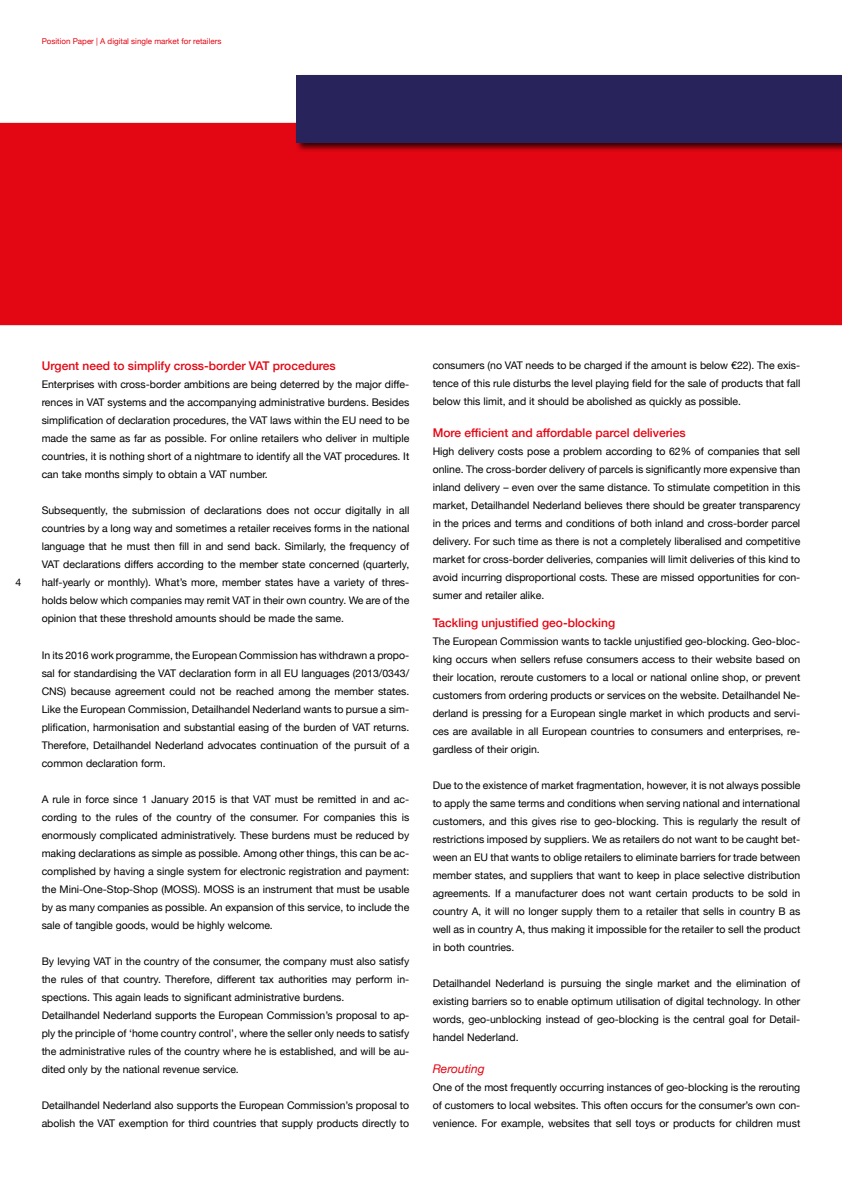
<style>
.page{position:relative;width:842px;height:1191px;background:#fff}
.page>*{position:absolute;margin:0;border:0;box-sizing:border-box;transform-origin:0 0}
.t1{font:500 12px "Helvetica Neue";color:#e30613}
.t2{font:italic 12px "Helvetica Neue";color:#e30613}
.t3{font:10.5px/18px "Helvetica Neue";color:#000;text-align:justify}
.t4{font:8px "Helvetica Neue";color:#e30613}
</style>
<div class="page">
<div style="left:0;top:123px;width:842px;height:202px;background:#e30613"></div>
<div style="left:295px;top:74px;width:547px;height:78px;background:#000;opacity:.75"></div>
<div style="left:297px;top:75px;width:545px;height:68px;background:#29235c"></div>
<p class="t4" style="left:42px;top:35px;width:181px">Position Paper | A digital single market for retailers</p>
<p class="t3" style="left:16px;top:573px;width:7px">4</p>
<p class="t1" style="left:42px;top:356px;width:296px">Urgent need to simplify cross-border VAT procedures</p>
<p class="t3" style="left:42px;top:376px;width:369px">Enterprises with cross-border ambitions are being deterred by the major diffe&shy;rences in VAT systems and the accompanying administrative burdens. Besides simplification of declaration procedures, the VAT laws within the EU need to be made the same as far as possible. For online retailers who deliver in multiple countries, it is nothing short of a nightmare to identify all the VAT procedures. It can take months simply to obtain a VAT number.</p>
<p class="t3" style="left:42px;top:502px;width:369px">Subsequently, the submission of declarations does not occur digitally in all countries by a long way and sometimes a retailer receives forms in the national language that he must then fill in and send back. Similarly, the frequency of VAT declarations differs according to the member state concerned (quarterly, half-yearly or monthly). What’s more, member states have a variety of thres&shy;holds below which companies may remit VAT in their own country. We are of the opinion that these threshold amounts should be made the same.</p>
<p class="t3" style="left:42px;top:646px;width:369px">In its 2016 work programme, the European Commission has withdrawn a propo&shy;sal for standardising the VAT declaration form in all EU languages (2013/0343/ CNS) because agreement could not be reached among the member states.<br>Like the European Commission, Detailhandel Nederland wants to pursue a sim&shy;plification, harmonisation and substantial easing of the burden of VAT returns.<br>Therefore, Detailhandel Nederland advocates continuation of the pursuit of a common declaration form.</p>
<p class="t3" style="left:42px;top:790px;width:369px">A rule in force since 1 January 2015 is that VAT must be remitted in and ac&shy;cording to the rules of the country of the consumer. For companies this is enormously complicated administratively. These burdens must be reduced by making declarations as simple as possible. Among other things, this can be ac&shy;complished by having a single system for electronic registration and payment: the Mini-One-Stop-Shop (MOSS). MOSS is an instrument that must be usable by as many companies as possible. An expansion of this service, to include the sale of tangible goods, would be highly welcome.</p>
<p class="t3" style="left:42px;top:952px;width:369px;text-align:left">By levying VAT in the country of the consumer, the company must also satisfy the rules of that country. Therefore, different tax authorities may perform in&shy;spections. This again leads to significant administrative burdens.<br>Detailhandel Nederland supports the European Commission’s proposal to ap&shy;ply the principle of ‘home country control’, where the seller only needs to satisfy the administrative rules of the country where he is established, and will be au&shy;dited only by the national revenue service.</p>
<p class="t3" style="left:42px;top:1096px;width:369px">Detailhandel Nederland also supports the European Commission’s proposal to abolish the VAT exemption for third countries that supply products directly to</p>
<p class="t3" style="left:433px;top:356px;width:369px">consumers (no VAT needs to be charged if the amount is below €22). The exis&shy;tence of this rule disturbs the level playing field for the sale of products that fall below this limit, and it should be abolished as quickly as possible.</p>
<p class="t1" style="left:433px;top:423px;width:255px">More efficient and affordable parcel deliveries</p>
<p class="t3" style="left:433px;top:442px;width:369px">High delivery costs pose a problem according to 62% of companies that sell online. The cross-border delivery of parcels is significantly more expensive than inland delivery – even over the same distance. To stimulate competition in this market, Detailhandel Nederland believes there should be greater transparency in the prices and terms and conditions of both inland and cross-border parcel delivery. For such time as there is not a completely liberalised and competitive market for cross-border deliveries, companies will limit deliveries of this kind to avoid incurring disproportional costs. These are missed opportunities for con&shy;sumer and retailer alike.</p>
<p class="t1" style="left:433px;top:613px;width:184px">Tackling unjustified geo-blocking</p>
<p class="t3" style="left:433px;top:632px;width:369px">The European Commission wants to tackle unjustified geo-blocking. Geo-bloc&shy;king occurs when sellers refuse consumers access to their website based on their location, reroute customers to a local or national online shop, or prevent customers from ordering products or services on the website. Detailhandel Ne&shy;derland is pressing for a European single market in which products and servi&shy;ces are available in all European countries to consumers and enterprises, re&shy;gardless of their origin.</p>
<p class="t3" style="left:433px;top:776px;width:369px">Due to the existence of market fragmentation, however, it is not always possible to apply the same terms and conditions when serving national and international customers, and this gives rise to geo-blocking. This is regularly the result of restrictions imposed by suppliers. We as retailers do not want to be caught bet&shy;ween an EU that wants to oblige retailers to eliminate barriers for trade between member states, and suppliers that want to keep in place selective distribution agreements. If a manufacturer does not want certain products to be sold in country A, it will no longer supply them to a retailer that sells in country B as well as in country A, thus making it impossible for the retailer to sell the product in both countries.</p>
<p class="t3" style="left:433px;top:974px;width:369px">Detailhandel Nederland is pursuing the single market and the elimination of existing barriers so to enable optimum utilisation of digital technology. In other words, geo-unblocking instead of geo-blocking is the central goal for Detail&shy;handel Nederland.</p>
<p class="t2" style="left:433px;top:1060px;width:54px">Rerouting</p>
<p class="t3" style="left:433px;top:1078px;width:369px">One of the most frequently occurring instances of geo-blocking is the rerouting of customers to local websites. This often occurs for the consumer’s own con&shy;venience. For example, websites that sell toys or products for children must</p>
</div>
